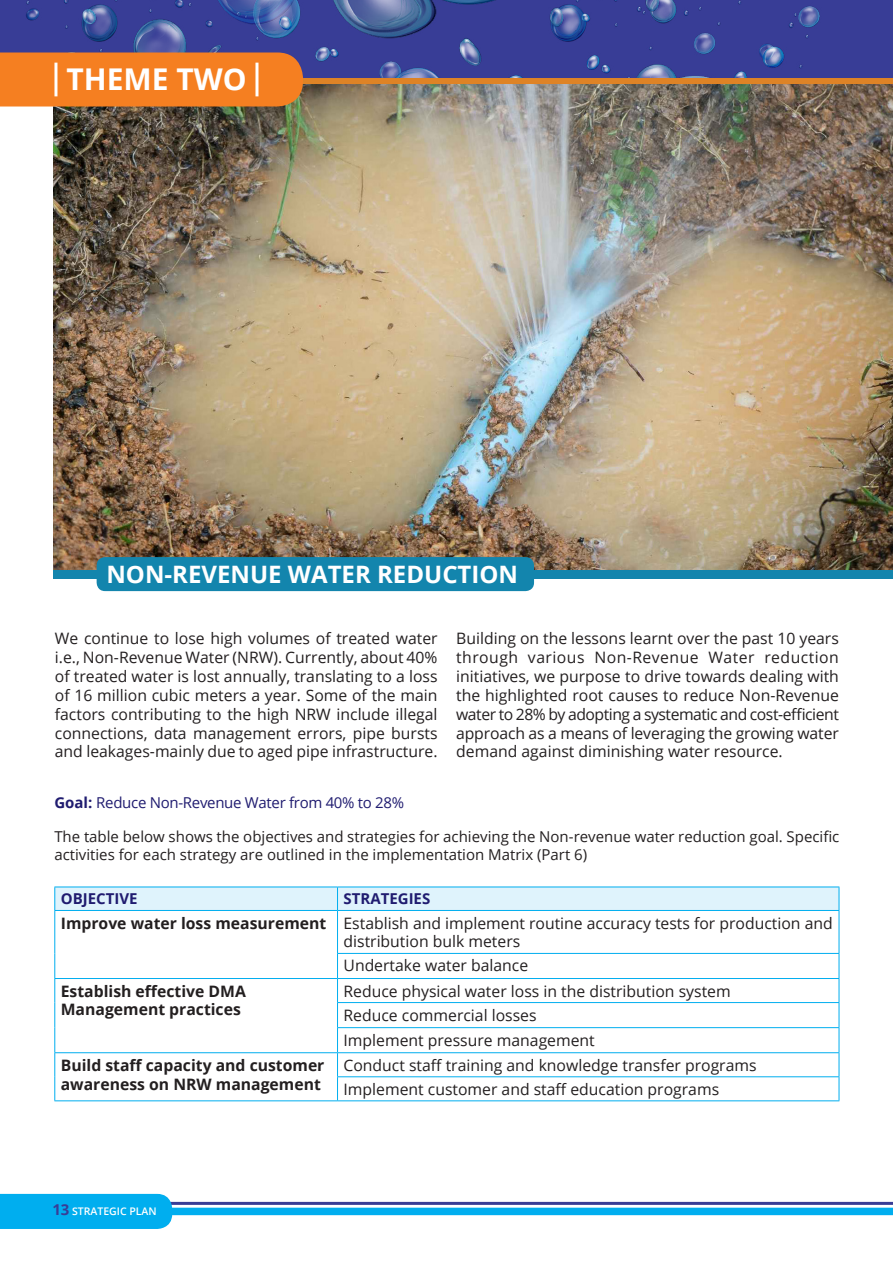
<style>
.page{position:relative;width:893px;height:1263px;background:#fff}
.page>*{position:absolute;margin:0;border:0;box-sizing:border-box;transform-origin:0 0}
.t1{font:700 30px "Open Sans";color:#fff}
.t2{font:700 24px "Open Sans";color:#fff}
.t3{font:15.75px/18.9px "Open Sans";color:#231f20;text-align:justify}
.t4{font:700 15.75px/18.9px "Open Sans";color:#231f20}
.t5{font:15px/18px "Open Sans";color:#231f20}
.t6{font:15px "Open Sans";letter-spacing:-.02em;color:#201c70}
.t7{font:700 15px "Open Sans";color:#201c70}
.t8{font:700 15px "Open Sans";color:#383d96}
.t9{font:600 10.5px "Open Sans";color:#fff}
.s1{font-weight:700}
</style>
<div class="page">
<img style="left:54px;top:84px;width:839px;height:486px">
<div style="left:54px;top:887px;width:786px;height:23px;background:#dff3fc"></div>
<hr style="left:54px;top:910px;width:283px;height:1px;background:#00aeef">
<hr style="left:54px;top:911px;width:1px;height:42px;background:#00aeef">
<hr style="left:338px;top:910px;width:501px;height:1px;background:#00aeef">
<hr style="left:337px;top:911px;width:1px;height:42px;background:#00aeef">
<hr style="left:839px;top:911px;width:1px;height:42px;background:#00aeef">
<hr style="left:337px;top:953px;width:502px;height:1px;background:#00aeef">
<hr style="left:54px;top:978px;width:283px;height:1px;background:#00aeef">
<hr style="left:338px;top:978px;width:501px;height:1px;background:#00aeef">
<hr style="left:337px;top:1002px;width:502px;height:1px;background:#00aeef">
<hr style="left:337px;top:1027px;width:502px;height:1px;background:#00aeef">
<hr style="left:54px;top:1052px;width:283px;height:1px;background:#00aeef">
<svg style="left:54px;top:953px;width:1px;height:147px"></svg>
<hr style="left:54px;top:1100px;width:283px;height:1px;background:#00aeef">
<hr style="left:338px;top:1052px;width:501px;height:1px;background:#00aeef">
<hr style="left:337px;top:1076px;width:502px;height:1px;background:#00aeef">
<svg style="left:337px;top:954px;width:1px;height:146px"></svg>
<svg style="left:839px;top:954px;width:1px;height:146px"></svg>
<hr style="left:338px;top:1100px;width:501px;height:1px;background:#00aeef">
<div style="left:54px;top:570px;width:839px;height:8px;background:#1385ad"></div>
<div style="left:97px;top:557px;width:437px;height:34px;background:#1385ad;border-radius:9px"></div>
<img style="left:0;top:0;width:893px;height:78px">
<div style="left:0;top:78px;width:893px;height:6px;background:#de8326"></div>
<div style="left:0;top:53px;width:303px;height:54px;background:#f57f21"></div>
<hr style="left:54px;top:63px;width:3px;height:33px;background:#fff">
<hr style="left:255px;top:63px;width:3px;height:33px;background:#fff">
<hr style="left:128px;top:1202px;width:765px;height:3px;background:#383d96">
<div style="left:0;top:1194px;width:172px;height:35px;background:#00aeef"></div>
<div style="left:166px;top:1208px;width:727px;height:7px;background:#00aeef"></div>
<p class="t1" style="left:66px;top:58px;width:182px">THEME TWO</p>
<p class="t2" style="left:106px;top:558px;width:413px">NON-REVENUE WATER REDUCTION</p>
<p class="t3" style="left:55px;top:628px;width:384px">We continue to lose high volumes of treated water i.e., Non-Revenue Water (NRW). Currently, about 40% of treated water is lost annually, translating to a loss of 16 million cubic meters a year. Some of the main factors contributing to the high NRW include illegal connections, data management errors, pipe bursts and leakages-mainly due to aged pipe infrastructure.</p>
<p class="t3" style="left:456px;top:628px;width:384px">Building on the lessons learnt over the past 10 years through various Non-Revenue Water reduction initiatives, we purpose to drive towards dealing with the highlighted root causes to reduce Non-Revenue water to 28% by adopting a systematic and cost-efficient</p>
<p class="t3" style="left:456px;top:723px;width:384px">approach as a means of leveraging the growing water demand against diminishing water resource.</p>
<p class="t6" style="left:54px;top:792px;width:351px"><span class="s1">Goal:</span> Reduce Non-Revenue Water from 40% to 28%</p>
<p class="t5" style="left:54px;top:827px;width:787px">The table below shows the objectives and strategies for achieving the Non-revenue water reduction goal. Specific activities for each strategy are outlined in the implementation Matrix (Part 6)</p>
<p class="t7" style="left:61px;top:888px;width:78px">OBJECTIVE</p>
<p class="t7" style="left:344px;top:888px;width:88px">STRATEGIES</p>
<p class="t4" style="left:61px;top:913px;width:267px">Improve water loss measurement</p>
<p class="t3" style="left:344px;top:913px;width:491px">Establish and implement routine accuracy tests for production and distribution bulk meters</p>
<p class="t3" style="left:344px;top:956px;width:186px">Undertake water balance</p>
<p class="t4" style="left:61px;top:981px;width:187px">Establish effective DMA</p>
<p class="t4" style="left:61px;top:1000px;width:182px">Management practices</p>
<p class="t3" style="left:344px;top:981px;width:389px">Reduce physical water loss in the distribution system</p>
<p class="t3" style="left:344px;top:1005px;width:195px">Reduce commercial losses</p>
<p class="t3" style="left:344px;top:1030px;width:253px">Implement pressure management</p>
<p class="t4" style="left:61px;top:1055px;width:265px">Build staff capacity and customer awareness on NRW management</p>
<p class="t3" style="left:344px;top:1055px;width:415px">Conduct staff training and knowledge transfer programs</p>
<p class="t3" style="left:344px;top:1079px;width:377px">Implement customer and staff education programs</p>
<p class="t8" style="left:52px;top:1199px;width:19px">13</p>
<p class="t9" style="left:72px;top:1204px;width:86px">STRATEGIC PLAN</p>
</div>
